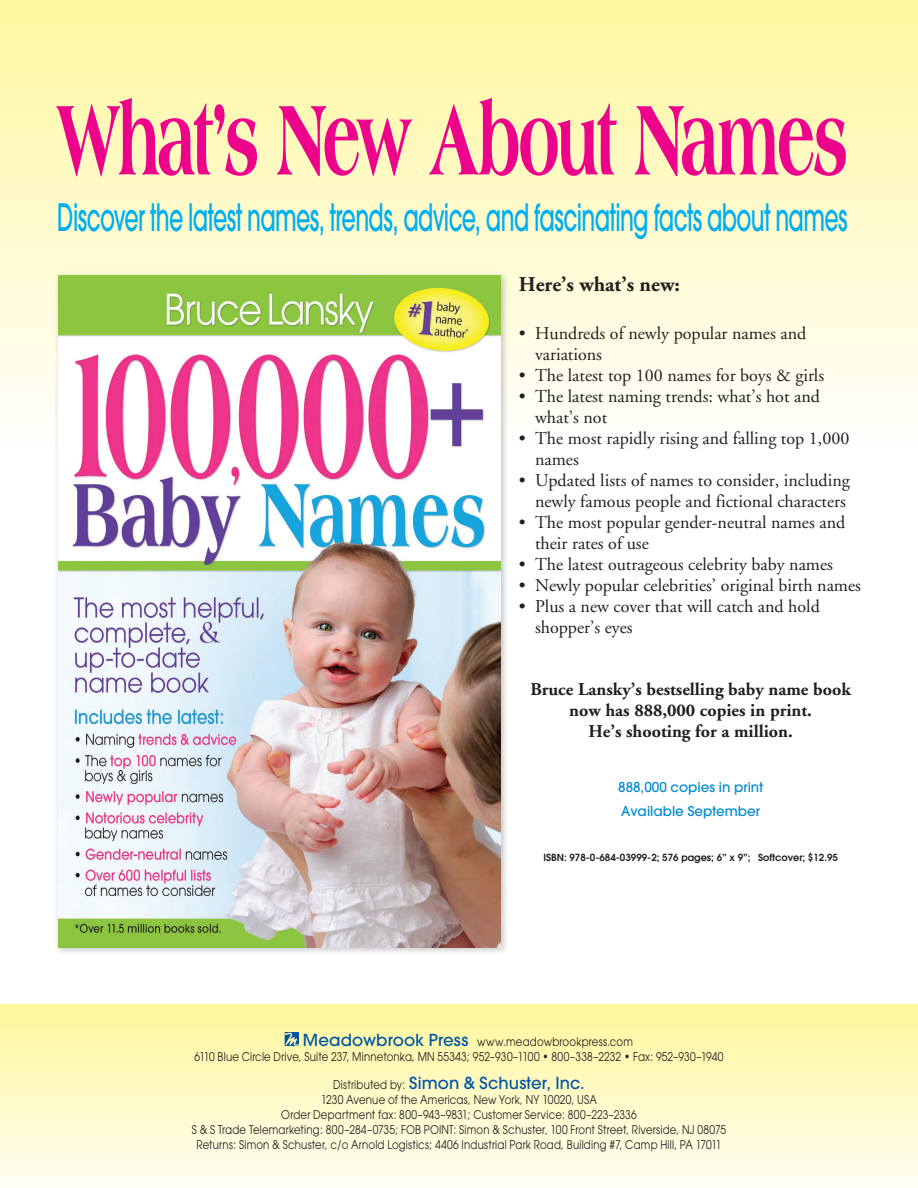
<style>
.page{position:relative;width:918px;height:1188px;background:#fff}
.page>*{position:absolute;margin:0;border:0;box-sizing:border-box;transform-origin:0 0}
.t1{font:800 105px "Americana BT";letter-spacing:-.04em;color:#ed028c;scale:.6 1}
.t2{font:500 37.5px "Avant Garde";letter-spacing:-.03em;color:#00aeef;scale:.6 1}
.t3{font:700 21px "Adobe Garamond";color:#231f20}
.t4{font:18px/21px "Adobe Garamond";color:#231f20}
.t5{font:700 18px/21px "Adobe Garamond";color:#231f20;text-align:center}
.t6{font:500 16.5px "Avant Garde";letter-spacing:.005em;color:#0154a6}
.t7{font:500 13.5px/24px "Avant Garde";color:#0089cf}
.t8{font:12px/15px "Avant Garde";letter-spacing:.02em;color:#231f20;scale:.85 1}
.t9{font:600 9.75px "Avant Garde";color:#231f20}
.s1{font-weight:500;font-size:16.5px;color:#0154a6}
.s2{font-weight:400;font-size:12px;color:#231f20}
</style>
<div class="page">
<div style="left:0;top:0;width:918px;height:454px;background:linear-gradient(to bottom,#fff79e,#fffffe)"></div>
<div style="left:0;top:1004px;width:918px;height:184px;background:linear-gradient(to bottom,#fff79a,#fffef4)"></div>
<img style="left:285px;top:1032px;width:13px;height:14px">
<div style="left:54px;top:271px;width:455px;height:685px;background:#231f20;opacity:.25"></div>
<img style="left:58px;top:275px;width:443px;height:673px">
<h1 class="t1" style="left:57px;top:76px;width:1321px">What’s New About Names</h1>
<h2 class="t2" style="left:57px;top:195px;width:1319px">Discover the latest names, trends, advice, and fascinating facts about names</h2>
<p class="t3" style="left:519px;top:273px;width:162px">Here’s what’s new:</p>
<p class="t4" style="left:535px;top:323px;width:273px;text-indent:-16px">• Hundreds of newly popular names and variations</p>
<p class="t4" style="left:519px;top:365px;width:307px">• The latest top 100 names for boys &amp; girls</p>
<p class="t4" style="left:535px;top:386px;width:286px;text-indent:-16px">• The latest naming trends: what’s hot and what’s not</p>
<p class="t4" style="left:535px;top:428px;width:316px;text-indent:-16px">• The most rapidly rising and falling top 1,000 names</p>
<p class="t4" style="left:519px;top:470px;width:333px;text-align:right">• Updated lists of names to consider, including newly famous people and fictional characters</p>
<p class="t4" style="left:535px;top:512px;width:312px;text-indent:-16px">• The most popular gender-neutral names and their rates of use</p>
<p class="t4" style="left:519px;top:554px;width:316px">• The latest outrageous celebrity baby names</p>
<p class="t4" style="left:519px;top:575px;width:344px">• Newly popular celebrities’ original birth names</p>
<p class="t4" style="left:535px;top:596px;width:286px;text-indent:-16px">• Plus a new cover that will catch and hold shopper’s eyes</p>
<p class="t5" style="left:530px;top:679px;width:322px">Bruce Lansky’s bestselling baby name book now has 888,000 copies in print.<br>He’s shooting for a million.</p>
<p class="t7" style="left:618px;top:775px;width:146px">888,000 copies in print<br>Available September</p>
<p class="t9" style="left:543px;top:851px;width:296px">ISBN: 978-0-684-03999-2; 576 pages; 6” x 9”; Softcover; $12.95</p>
<p class="t8" style="left:195px;top:1034px;width:624px;text-indent:108px"><span class="s1">Meadowbrook Press</span> www.meadowbrookpress.com<br>6110 Blue Circle Drive, Suite 237, Minnetonka, MN 55343; 952–930–1100 • 800–338–2232 • Fax: 952–930–1940</p>
<p class="t6" style="left:333px;top:1072px;width:253px"><span class="s2">Distributed by:</span> Simon &amp; Schuster, Inc.</p>
<p class="t8" style="left:192px;top:1092px;width:630px;text-align:center">1230 Avenue of the Americas, New York, NY 10020, USA<br>Order Department fax: 800–943–9831; Customer Service: 800–223–2336<br>S &amp; S Trade Telemarketing: 800–284–0735; FOB POINT: Simon &amp; Schuster, 100 Front Street, Riverside, NJ 08075<br>Returns: Simon &amp; Schuster, c/o Arnold Logistics; 4406 Industrial Park Road, Building #7, Camp Hill, PA 17011</p>
</div>
